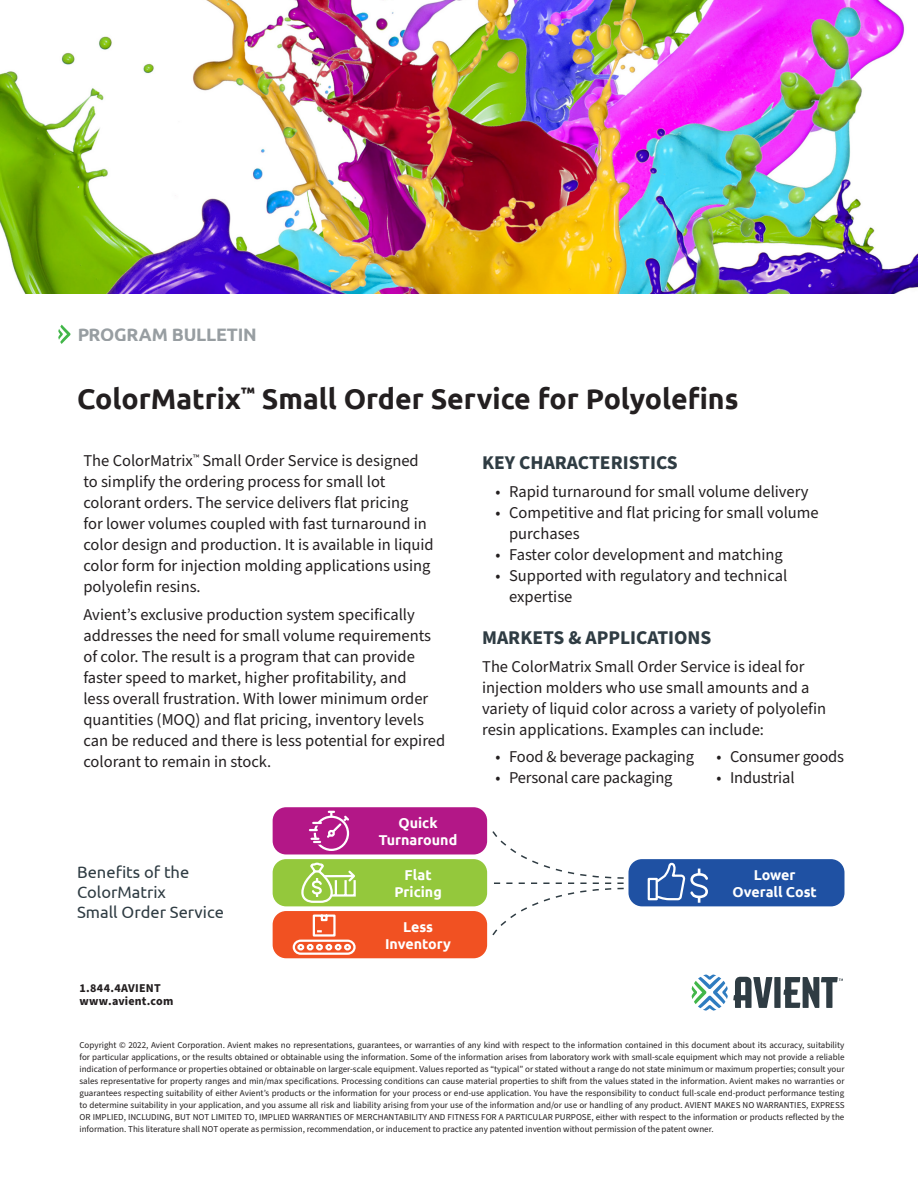
<style>
.page{position:relative;width:918px;height:1188px;background:#fff}
.page>*{position:absolute;margin:0;border:0;box-sizing:border-box;transform-origin:0 0}
.t1{font:700 28.5px "Ubuntu";color:#231f20}
.t2{font:700 19.5px "Source Sans Pro";color:#2f3c43}
.t3{font:700 18px "Ubuntu";letter-spacing:-.01em;color:#2f3c43}
.t4{font:16.5px/21px "Source Sans Pro";color:#231f20}
.t5{font:16.5px/19.8px "Ubuntu";color:#2f3c43}
.t6{font:700 14.25px/17.1px "Ubuntu";color:#fff;text-align:center}
.sub_sub{font:700 12px/13.5px "Source Sans Pro";letter-spacing:.015em;color:#231f20}
.t7{font:9px/12px "Source Sans Pro";color:#231f20;text-align:justify}
</style>
<div class="page">
<img style="left:0;top:0;width:918px;height:293px">
<svg style="left:58px;top:325px;width:13px;height:19px"></svg>
<svg style="left:692px;top:975px;width:151px;height:36px"></svg>
<div style="left:273px;top:807px;width:214px;height:47px;background:#b31787;border-radius:14px"></div>
<div style="left:273px;top:911px;width:214px;height:47px;background:#f15122;border-radius:14px"></div>
<div style="left:273px;top:859px;width:214px;height:47px;background:#94c83c;border-radius:14px"></div>
<svg style="left:300px;top:859px;width:57px;height:44px"></svg>
<svg style="left:310px;top:811px;width:40px;height:40px"></svg>
<svg style="left:292px;top:914px;width:64px;height:41px"></svg>
<div style="left:628px;top:859px;width:216px;height:47px;background:#1f51a3;border-radius:14px"></div>
<div style="left:648px;top:878px;width:10px;height:22px;border:2px solid #fff"></div>
<svg style="left:654px;top:862px;width:54px;height:41px"></svg>
<svg style="left:492px;top:831px;width:132px;height:105px"></svg>
<h3 class="t3" style="left:77px;top:323px;width:181px">PROGRAM BULLETIN</h3>
<p class="t1" style="left:77px;top:381px;width:663px">ColorMatrix<sup>™</sup> Small Order Service for Polyolefins</p>
<p class="t4" style="left:83px;top:451px;width:352px">The ColorMatrix<sup>™</sup> Small Order Service is designed to simplify the ordering process for small lot colorant orders. The service delivers flat pricing<br>for lower volumes coupled with fast turnaround in color design and production. It is available in liquid color form for injection molding applications using polyolefin resins.</p>
<p class="t4" style="left:83px;top:604px;width:363px">Avient’s exclusive production system specifically addresses the need for small volume requirements of color. The result is a program that can provide faster speed to market, higher profitability, and<br>less overall frustration. With lower minimum order quantities (MOQ) and flat pricing, inventory levels can be reduced and there is less potential for expired colorant to remain in stock.</p>
<p class="t6" style="left:379px;top:814px;width:80px">Quick<br>Turnaround</p>
<p class="t2" style="left:482px;top:449px;width:197px">KEY CHARACTERISTICS</p>
<p class="t4" style="left:496px;top:482px;width:315px">• Rapid turnaround for small volume delivery</p>
<p class="t4" style="left:509px;top:503px;width:311px;text-indent:-14px">• Competitive and flat pricing for small volume purchases</p>
<p class="t4" style="left:496px;top:545px;width:289px">• Faster color development and matching</p>
<p class="t4" style="left:509px;top:566px;width:280px;text-indent:-14px">• Supported with regulatory and technical expertise</p>
<p class="t2" style="left:482px;top:624px;width:231px">MARKETS &amp; APPLICATIONS</p>
<p class="t4" style="left:482px;top:656px;width:346px">The ColorMatrix Small Order Service is ideal for injection molders who use small amounts and a variety of liquid color across a variety of polyolefin resin applications. Examples can include:</p>
<p class="t4" style="left:496px;top:747px;width:200px">• Food &amp; beverage packaging</p>
<p class="t4" style="left:496px;top:768px;width:178px">• Personal care packaging</p>
<p class="t4" style="left:717px;top:747px;width:129px">• Consumer goods</p>
<p class="t4" style="left:717px;top:768px;width:80px">• Industrial</p>
<p class="t5" style="left:77px;top:862px;width:148px">Benefits of the<br>ColorMatrix<br>Small Order Service</p>
<p class="t6" style="left:733px;top:866px;width:86px">Lower<br>Overall Cost</p>
<p class="t6" style="left:394px;top:866px;width:49px">Flat<br>Pricing</p>
<p class="t6" style="left:385px;top:918px;width:67px">Less<br>Inventory</p>
<p class="sub_sub" style="left:80px;top:981px;width:95px">1.844.4AVIENT www.avient.com</p>
<p class="t7" style="left:80px;top:1039px;width:767px">Copyright © 2022, Avient Corporation. Avient makes no representations, guarantees, or warranties of any kind with respect to the information contained in this document about its accuracy, suitability for particular applications, or the results obtained or obtainable using the information. Some of the information arises from laboratory work with small-scale equipment which may not provide a reliable indication of performance or properties obtained or obtainable on larger-scale equipment. Values reported as “typical” or stated without a range do not state minimum or maximum properties; consult your sales representative for property ranges and min/max specifications. Processing conditions can cause material properties to shift from the values stated in the information. Avient makes no warranties or guarantees respecting suitability of either Avient’s products or the information for your process or end-use application. You have the responsibility to conduct full-scale end-product performance testing to determine suitability in your application, and you assume all risk and liability arising from your use of the information and/or use or handling of any product. AVIENT MAKES NO WARRANTIES, EXPRESS OR IMPLIED, INCLUDING, BUT NOT LIMITED TO, IMPLIED WARRANTIES OF MERCHANTABILITY AND FITNESS FOR A PARTICULAR PURPOSE, either with respect to the information or products reflected by the information. This literature shall NOT operate as permission, recommendation, or inducement to practice any patented invention without permission of the patent owner.</p>
</div>
